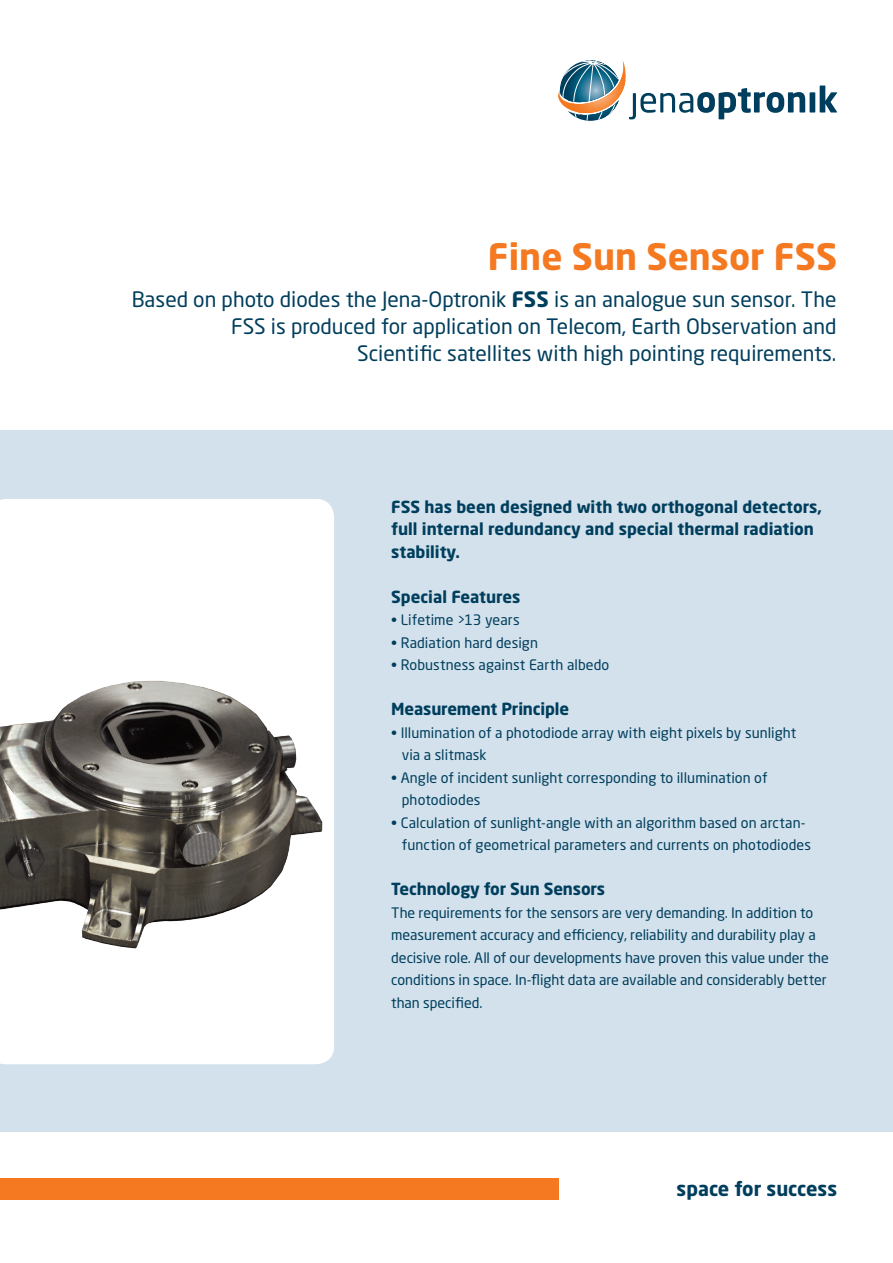
<style>
.page{position:relative;width:893px;height:1263px;background:#fff}
.page>*{position:absolute;margin:0;border:0;box-sizing:border-box;transform-origin:0 0}
.Jena-Optronik_Headli{font:700 36px "Neo Sans Std";color:#f47921}
.Jena-Optronik_Einlei{font:21px/27px "Neo Sans Std";color:#003e5d;text-align:right}
.t1{font:700 19.5px "Neo Sans Std";color:#003e5d}
.Jena-Optronik_Fließt{font:700 16.5px/22.5px "Neo Sans Std";color:#003e5d}
.t2{font:14.25px/22.5px "Neo Sans Std";color:#003e5d}
.s1{font-weight:700}
</style>
<div class="page">
<div style="left:0;top:430px;width:893px;height:702px;background:#d2e1eb"></div>
<div style="left:810px;top:92px;width:5px;height:20px;background:#003e5d"></div>
<svg style="left:820px;top:86px;width:17px;height:26px"></svg>
<svg style="left:558px;top:60px;width:247px;height:61px"></svg>
<div style="left:0;top:1178px;width:558px;height:21px;background:#f47921"></div>
<div style="left:0;top:499px;width:334px;height:565px;background:#fff"></div>
<img style="left:0;top:616px;width:327px;height:380px">
<p class="Jena-Optronik_Headli" style="left:488px;top:234px;width:351px">Fine Sun Sensor FSS</p>
<p class="Jena-Optronik_Einlei" style="left:132px;top:286px;width:706px">Based on photo diodes the Jena-Optronik <span class="s1">FSS</span> is an analogue sun sensor. The<br>FSS is produced for application on Telecom, Earth Observation and</p>
<p class="Jena-Optronik_Einlei" style="left:357px;top:340px;width:481px">Scientific satellites with high pointing requirements.</p>
<p class="Jena-Optronik_Fließt" style="left:391px;top:495px;width:432px">FSS has been designed with two orthogonal detectors, full internal redundancy and special thermal radiation stability.</p>
<p class="Jena-Optronik_Fließt" style="left:391px;top:585px;width:131px">Special Features</p>
<p class="t2" style="left:391px;top:608px;width:130px">• Lifetime &gt;13 years</p>
<p class="t2" style="left:391px;top:631px;width:148px">• Radiation hard design</p>
<p class="t2" style="left:391px;top:653px;width:220px">• Robustness against Earth albedo</p>
<p class="Jena-Optronik_Fließt" style="left:391px;top:697px;width:179px">Measurement Principle</p>
<p class="t2" style="left:391px;top:721px;width:407px">• Illumination of a photodiode array with eight pixels by sunlight</p>
<p class="t2" style="left:402px;top:743px;width:86px">via a slitmask</p>
<p class="t2" style="left:391px;top:766px;width:378px">• Angle of incident sunlight corresponding to illumination of</p>
<p class="t2" style="left:402px;top:788px;width:80px">photodiodes</p>
<p class="t2" style="left:391px;top:811px;width:416px">• Calculation of sunlight-angle with an algorithm based on arctan-</p>
<p class="t2" style="left:402px;top:833px;width:411px">function of geometrical parameters and currents on photodiodes</p>
<p class="Jena-Optronik_Fließt" style="left:391px;top:877px;width:215px">Technology for Sun Sensors</p>
<p class="t2" style="left:391px;top:901px;width:439px">The requirements for the sensors are very demanding. In addition to measurement accuracy and efficiency, reliability and durability play a decisive role. All of our developments have proven this value under the conditions in space. In-flight data are available and considerably better than specified.</p>
<p class="t1" style="left:677px;top:1176px;width:162px">space for success</p>
</div>
